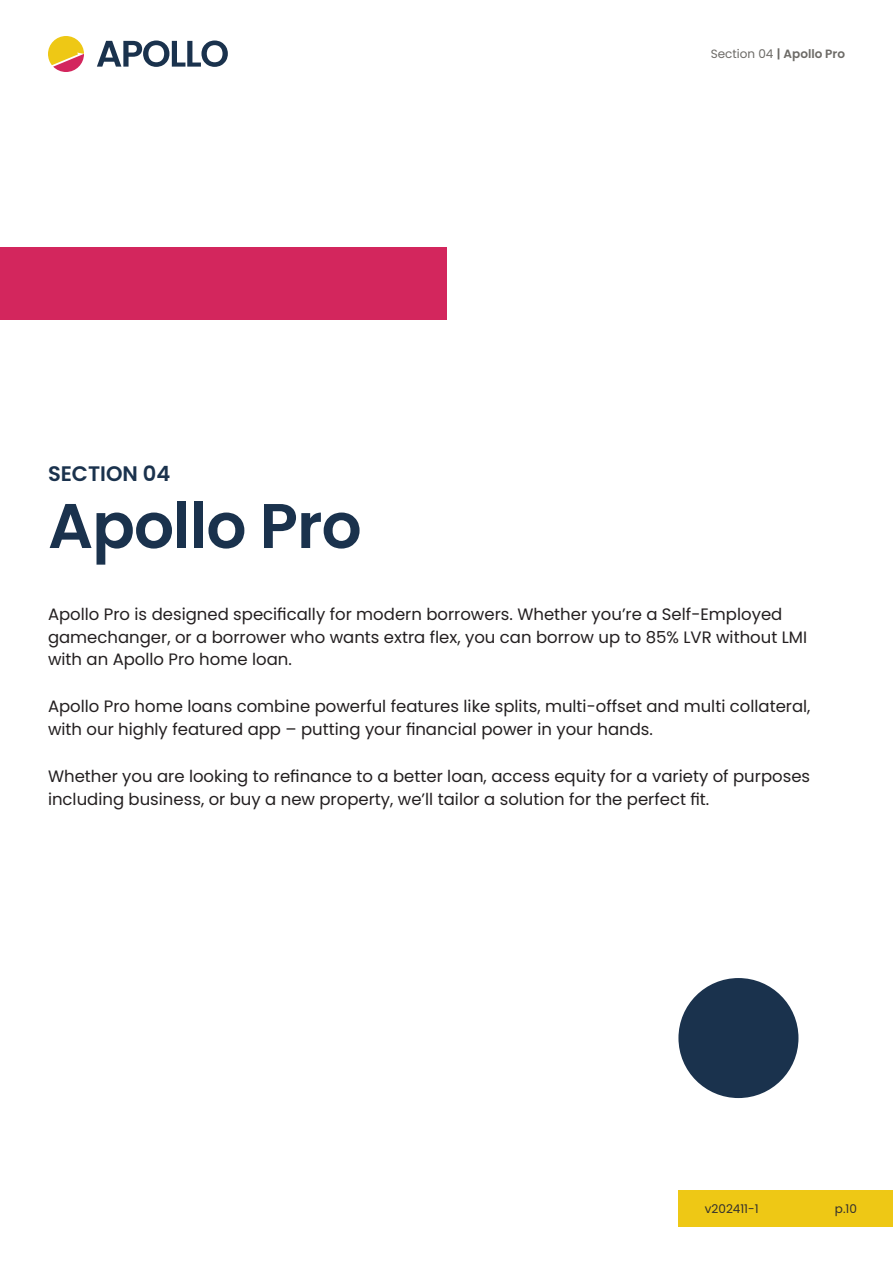
<style>
.page{position:relative;width:893px;height:1263px;background:#fff}
.page>*{position:absolute;margin:0;border:0;box-sizing:border-box;transform-origin:0 0}
.Heading_-_Lvl_2{font:600 63px "Poppins";letter-spacing:-.015em;color:#1a324d}
.Overline_Eyebrow{font:600 21px "Poppins";color:#1a324d}
.Body_Copy_-_Regular{font:16.5px/22.5px "Poppins";color:#231f20}
.Body_Copy_-_Small{font:600 12px "Poppins";color:#6c6a66}
.t1{font:12px "Poppins";color:#32302e}
.s1{font-weight:400}
</style>
<div class="page">
<div style="left:678px;top:1191px;width:215px;height:36px;background:#eec815"></div>
<svg style="left:97px;top:41px;width:131px;height:26px"></svg>
<svg style="left:48px;top:36px;width:36px;height:36px"></svg>
<div style="left:678px;top:978px;width:120px;height:120px;background:#1a324d;border-radius:50%"></div>
<div style="left:0;top:247px;width:446px;height:72px;background:#d3265d"></div>
<p class="Overline_Eyebrow" style="left:48px;top:461px;width:124px">SECTION 04</p>
<p class="Heading_-_Lvl_2" style="left:48px;top:489px;width:315px">Apollo Pro</p>
<p class="Body_Copy_-_Small" style="left:711px;top:47px;width:136px"><span class="s1">Section 04</span> | Apollo Pro</p>
<p class="Body_Copy_-_Regular" style="left:48px;top:603px;width:761px">Apollo Pro is designed specifically for modern borrowers. Whether you’re a Self-Employed gamechanger, or a borrower who wants extra flex, you can borrow up to 85% LVR without LMI with an Apollo Pro home loan.</p>
<p class="Body_Copy_-_Regular" style="left:48px;top:695px;width:764px">Apollo Pro home loans combine powerful features like splits, multi-offset and multi collateral, with our highly featured app – putting your financial power in your hands.</p>
<p class="Body_Copy_-_Regular" style="left:48px;top:765px;width:764px">Whether you are looking to refinance to a better loan, access equity for a variety of purposes including business, or buy a new property, we’ll tailor a solution for the perfect fit.</p>
<p class="t1" style="left:705px;top:1202px;width:55px">v202411-1</p>
<p class="t1" style="left:835px;top:1202px;width:24px">p.10</p>
</div>
